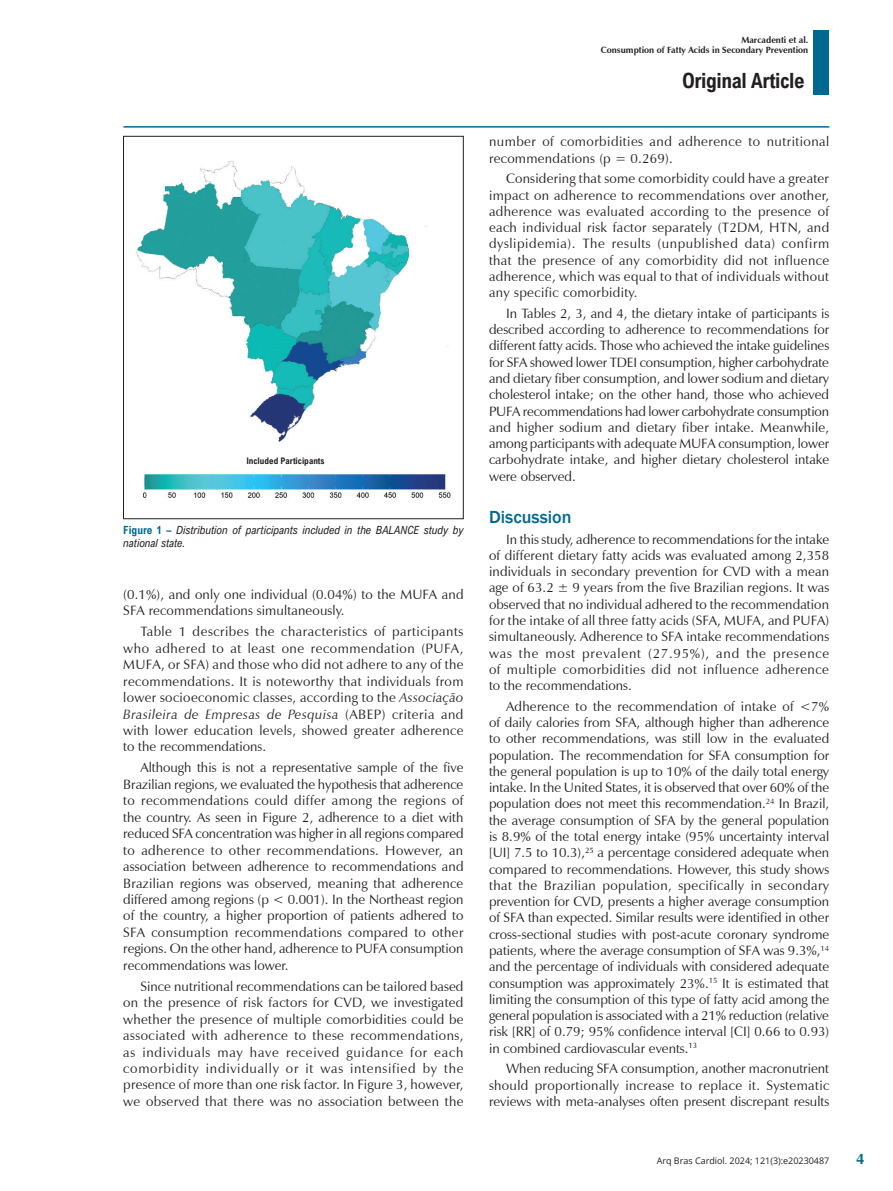
<style>
.page{position:relative;width:893px;height:1191px;background:#fff}
.page>*{position:absolute;margin:0;border:0;box-sizing:border-box;transform-origin:0 0}
.t1{font:700 21px "Arial Nova Cond";letter-spacing:-.02em;color:#231f20}
._02_-_TITULO_-_MATERIA{font:500 18px "Franklin Gothic";color:#006991}
.t2{font:700 15px "Zapf Humanist 601 BT";color:#006991}
._01-TEXTO_BASICO{font:13.5px/16.4px "Zapf Humanist 601 BT";letter-spacing:.01em;color:#231f20;text-align:justify}
._01-TEXTO_BASICO-2{font:13.5px/16.4px "Zapf Humanist 601 BT";letter-spacing:.035em;color:#231f20}
._05_LEGENDA_TABELA{font:italic 11.25px/13.5px "Arial Nova Cond";color:#231f20}
.t3{font:700 9px/10.8px "Zapf Humanist 601 BT";color:#231f20;text-align:right}
.t4{font:9px "Open Sans";color:#231f20}
._05_LEGENDA_TABELA-2{font:700 9px "Arial Nova Cond";color:#231f20}
.s1{font-weight:700;font-style:normal;color:#006991}
.s2{font-style:italic}
</style>
<div class="page">
<hr style="left:123px;top:126px;width:706px;height:2px;background:#006991">
<div style="left:813px;top:30px;width:16px;height:64px;background:#006991"></div>
<div style="left:123px;top:136px;width:340px;height:383px;border:1px solid #231f20"></div>
<img style="left:136px;top:161px;width:315px;height:338px">
<p class="_05_LEGENDA_TABELA-2" style="left:246px;top:455px;width:80px">Included Participants</p>
<p class="_05_LEGENDA_TABELA" style="left:123px;top:522px;width:342px"><span class="s1">Figure 1 –</span> Distribution of participants included in the BALANCE study by national state.</p>
<p class="_01-TEXTO_BASICO" style="left:123px;top:586px;width:342px">(0.1%), and only one individual (0.04%) to the MUFA and<br>SFA recommendations simultaneously.</p>
<p class="_01-TEXTO_BASICO" style="left:123px;top:623px;width:342px;text-indent:17px">Table 1 describes the characteristics of participants who adhered to at least one recommendation (PUFA, MUFA, or SFA) and those who did not adhere to any of the recommendations. It is noteworthy that individuals from lower socioeconomic classes, according to the <span class="s2">Associação Brasileira de Empresas de Pesquisa</span> (ABEP) criteria and with lower education levels, showed greater adherence to the recommendations.</p>
<p class="_01-TEXTO_BASICO" style="left:123px;top:759px;width:342px;text-indent:17px">Although this is not a representative sample of the five Brazilian regions, we evaluated the hypothesis that adherence to recommendations could differ among the regions of the country. As seen in Figure 2, adherence to a diet with reduced SFA concentration was higher in all regions compared to adherence to other recommendations. However, an association between adherence to recommendations and Brazilian regions was observed, meaning that adherence differed among regions (p &lt; 0.001). In the Northeast region of the country, a higher proportion of patients adhered to SFA consumption recommendations compared to other regions. On the other hand, adherence to PUFA consumption recommendations was lower.</p>
<p class="_01-TEXTO_BASICO" style="left:123px;top:977px;width:342px;text-indent:17px">Since nutritional recommendations can be tailored based on the presence of risk factors for CVD, we investigated whether the presence of multiple comorbidities could be associated with adherence to these recommendations, as individuals may have received guidance for each comorbidity individually or it was intensified by the presence of more than one risk factor. In Figure 3, however, we observed that there was no association between the</p>
<p class="t3" style="left:601px;top:34px;width:209px">Marcadenti et al.<br>Consumption of Fatty Acids in Secondary Prevention</p>
<h1 class="t1" style="left:682px;top:67px;width:124px">Original Article</h1>
<p class="_01-TEXTO_BASICO-2" style="left:489px;top:134px;width:342px">number of comorbidities and adherence to nutritional recommendations (p = 0.269).</p>
<p class="_01-TEXTO_BASICO" style="left:489px;top:170px;width:342px;text-indent:17px">Considering that some comorbidity could have a greater impact on adherence to recommendations over another, adherence was evaluated according to the presence of each individual risk factor separately (T2DM, HTN, and dyslipidemia). The results (unpublished data) confirm that the presence of any comorbidity did not influence adherence, which was equal to that of individuals without any specific comorbidity.</p>
<p class="_01-TEXTO_BASICO" style="left:489px;top:305px;width:342px;text-indent:17px">In Tables 2, 3, and 4, the dietary intake of participants is described according to adherence to recommendations for different fatty acids. Those who achieved the intake guidelines for SFA showed lower TDEI consumption, higher carbohydrate and dietary fiber consumption, and lower sodium and dietary cholesterol intake; on the other hand, those who achieved PUFA recommendations had lower carbohydrate consumption and higher sodium and dietary fiber intake. Meanwhile, among participants with adequate MUFA consumption, lower carbohydrate intake, and higher dietary cholesterol intake were observed.</p>
<p class="_02_-_TITULO_-_MATERIA" style="left:489px;top:506px;width:84px">Discussion</p>
<p class="_01-TEXTO_BASICO" style="left:489px;top:531px;width:342px;text-indent:17px">In this study, adherence to recommendations for the intake of different dietary fatty acids was evaluated among 2,358 individuals in secondary prevention for CVD with a mean age of 63.2 ± 9 years from the five Brazilian regions. It was observed that no individual adhered to the recommendation for the intake of all three fatty acids (SFA, MUFA, and PUFA) simultaneously. Adherence to SFA intake recommendations was the most prevalent (27.95%), and the presence of multiple comorbidities did not influence adherence to the recommendations.</p>
<p class="_01-TEXTO_BASICO" style="left:489px;top:698px;width:342px;text-indent:17px">Adherence to the recommendation of intake of &lt;7% of daily calories from SFA, although higher than adherence to other recommendations, was still low in the evaluated population. The recommendation for SFA consumption for the general population is up to 10% of the daily total energy intake. In the United States, it is observed that over 60% of the population does not meet this recommendation.<sup>24</sup> In Brazil, the average consumption of SFA by the general population is 8.9% of the total energy intake (95% uncertainty interval [UI] 7.5 to 10.3),<sup>25</sup> a percentage considered adequate when compared to recommendations. However, this study shows that the Brazilian population, specifically in secondary prevention for CVD, presents a higher average consumption of SFA than expected. Similar results were identified in other cross-sectional studies with post-acute coronary syndrome patients, where the average consumption of SFA was 9.3%,<sup>14 </sup>and the percentage of individuals with considered adequate consumption was approximately 23%.<sup>15</sup> It is estimated that limiting the consumption of this type of fatty acid among the general population is associated with a 21% reduction (relative risk [RR] of 0.79; 95% confidence interval [CI] 0.66 to 0.93) in combined cardiovascular events.<sup>13</sup></p>
<p class="_01-TEXTO_BASICO" style="left:489px;top:1060px;width:342px;text-indent:17px">When reducing SFA consumption, another macronutrient should proportionally increase to replace it. Systematic reviews with meta-analyses often present discrepant results</p>
<p class="t4" style="left:657px;top:1154px;width:174px">Arq Bras Cardiol. 2024; 121(3):e20230487</p>
<p class="t2" style="left:856px;top:1149px;width:10px">4</p>
</div>
